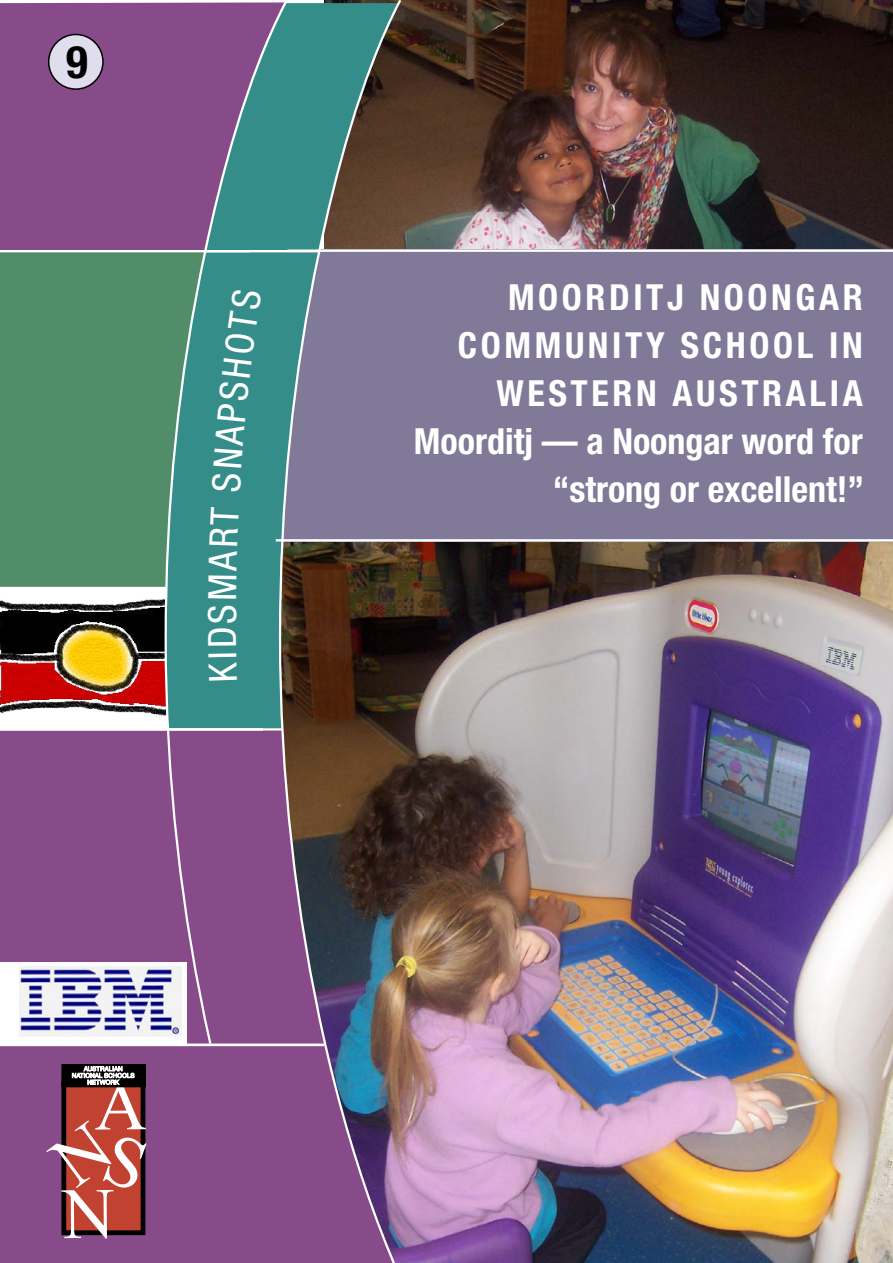
<style>
.page{position:relative;width:893px;height:1263px;background:#fff}
.page>*{position:absolute;margin:0;border:0;box-sizing:border-box;transform-origin:0 0}
.t1{font:700 condensed 45px "Helvetica Neue";color:#000}
.t2{font:condensed 39px "Helvetica Neue";color:#fff}
.t3{font:700 condensed 36px/48px "Helvetica Neue";letter-spacing:.1em;color:#fff;text-align:right}
.t4{font:700 condensed 36px/48px "Helvetica Neue";color:#fff;text-align:right}
</style>
<div class="page">
<img style="left:401px;top:0;width:492px;height:249px">
<img style="left:0;top:598px;width:165px;height:118px">
<img style="left:401px;top:542px;width:492px;height:721px">
<div style="left:250px;top:250px;width:643px;height:292px;background:#807998"></div>
<div style="left:0;top:252px;width:165px;height:335px;background:#518d68"></div>
<div style="left:0;top:730px;width:279px;height:533px;background:#874b89"></div>
<div style="left:0;top:2px;width:165px;height:248px;background:#874b89"></div>
<hr style="left:276px;top:539px;width:617px;height:2px;background:#fff">
<hr style="left:288px;top:249px;width:605px;height:3px;background:#fff">
<svg style="left:165px;top:2px;width:114px;height:1041px;background:#646f8a"></svg>
<svg style="left:0;top:1043px;width:279px;height:3px"></svg>
<img style="left:279px;top:0;width:122px;height:1263px">
<div style="left:62px;top:1065px;width:83px;height:22px;border:1px solid #000"></div>
<svg style="left:46px;top:1066px;width:101px;height:172px;background:#a25a5c"></svg>
<div style="left:0;top:963px;width:186px;height:81px;background:#fff"></div>
<img style="left:20px;top:967px;width:161px;height:69px">
<div style="left:49px;top:34px;width:54px;height:55px;background:#e0deed;border-radius:50%"></div>
<div style="left:48px;top:34px;width:56px;height:56px;border:2px solid #000;border-radius:50%"></div>
<div style="left:208px;top:628px;width:29px;height:52px;background:#348d89"></div>
<div style="left:208px;top:507px;width:31px;height:92px;background:#348d89"></div>
<div style="left:211px;top:288px;width:51px;height:204px;background:#348d89"></div>
<p class="t1" style="left:66px;top:34px;width:23px">9</p>
<p class="t2" style="left:200px;top:624px;width:21px;rotate:-90deg">S</p>
<p class="t3" style="left:458px;top:273px;width:406px">MOORDITJ NOONGAR<br>COMMUNITY SCHOOL IN<br>WESTERN AUSTRALIA</p>
<p class="t4" style="left:414px;top:417px;width:452px">Moorditj — a Noongar word for “strong or excellent!”</p>
</div>
